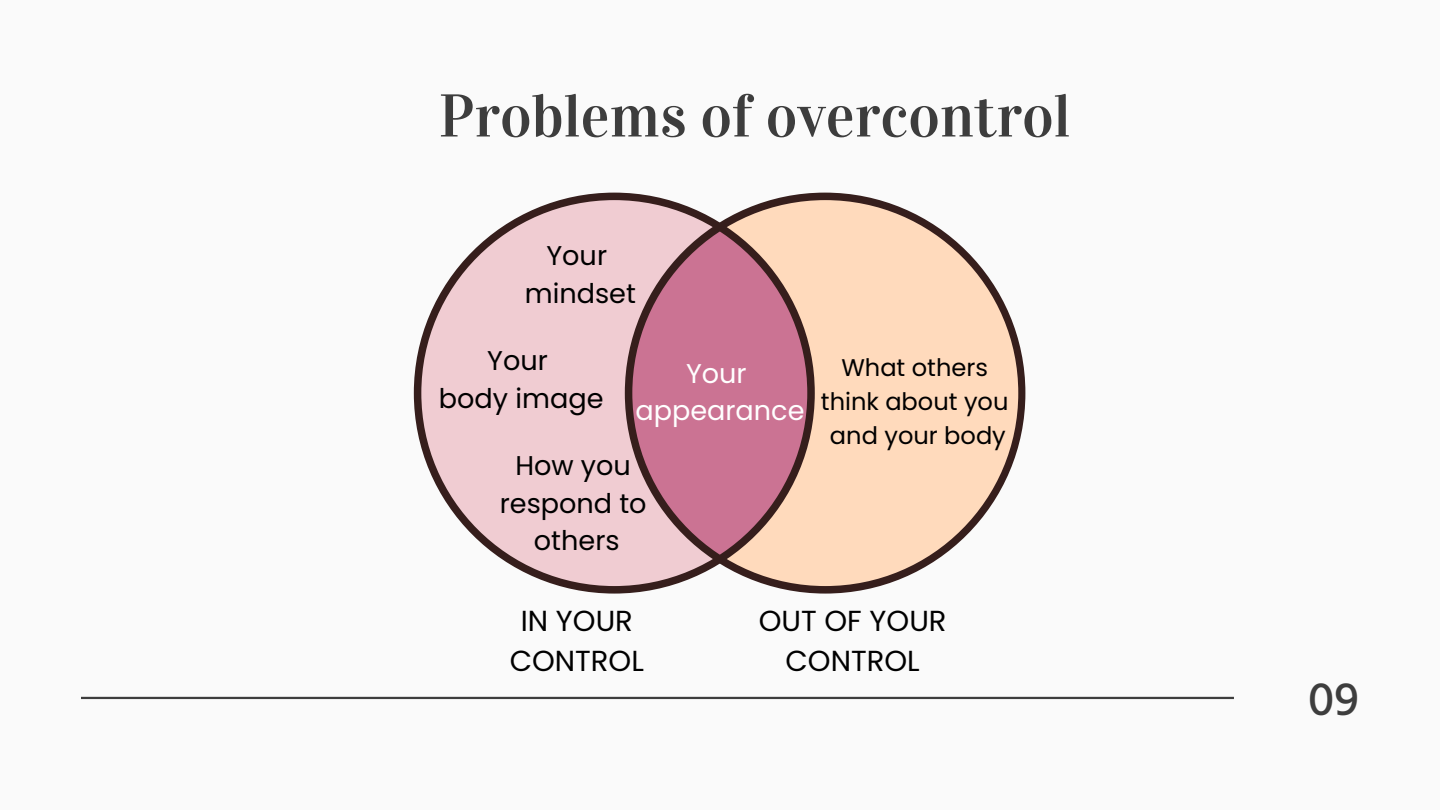
<style>
.page{position:relative;width:1440px;height:810px;background:#fafafa}
.page>*{position:absolute;margin:0;border:0;box-sizing:border-box;transform-origin:0 0}
.t1{font:60.4px "Vidaloka";color:#3d3d3d}
.t2{font:500 48px "Hind Guntur";color:#3d3d3d}
.t3{font:29px/40.5px "Poppins";color:#000;text-align:center}
.t4{font:27.1px/37.5px "Poppins";color:#000;text-align:center}
.t5{font:27.1px/37.5px "Poppins";color:#fff;text-align:center}
.t6{font:27px "Poppins";color:#fff}
.t7{font:24.1px "Poppins";color:#000}
</style>
<div class="page">
<svg style="left:414px;top:193px;width:211px;height:401px;fill:#f0ccd2"></svg>
<svg style="left:625px;top:193px;width:400px;height:401px;background:#e1b4ae"></svg>
<hr style="left:81px;top:697px;width:1153px;height:2px;background:#3d3d3d">
<h3 class="t1" style="left:439px;top:80px;width:633px">Problems of overcontrol</h3>
<h4 class="t4" style="left:525px;top:237px;width:113px">Your mindset</h4>
<h4 class="t4" style="left:439px;top:342px;width:166px">Your<br>body image</h4>
<h4 class="t5" style="left:635px;top:355px;width:171px">Your appearance</h4>
<p class="t6" style="left:701px;top:393px;width:40px">xxx</p>
<h4 class="t4" style="left:500px;top:447px;width:148px">How you respond to others</h4>
<p class="t7" style="left:841px;top:351px;width:148px">What others</p>
<p class="t7" style="left:821px;top:385px;width:189px">think about you</p>
<p class="t7" style="left:830px;top:418px;width:177px">and your body</p>
<h4 class="t3" style="left:510px;top:600px;width:136px">IN YOUR<br>CONTROL</h4>
<h2 class="t3" style="left:759px;top:600px;width:189px">OUT OF YOUR<br>CONTROL</h2>
<h3 class="t2" style="left:1308px;top:670px;width:52px">09</h3>
</div>
